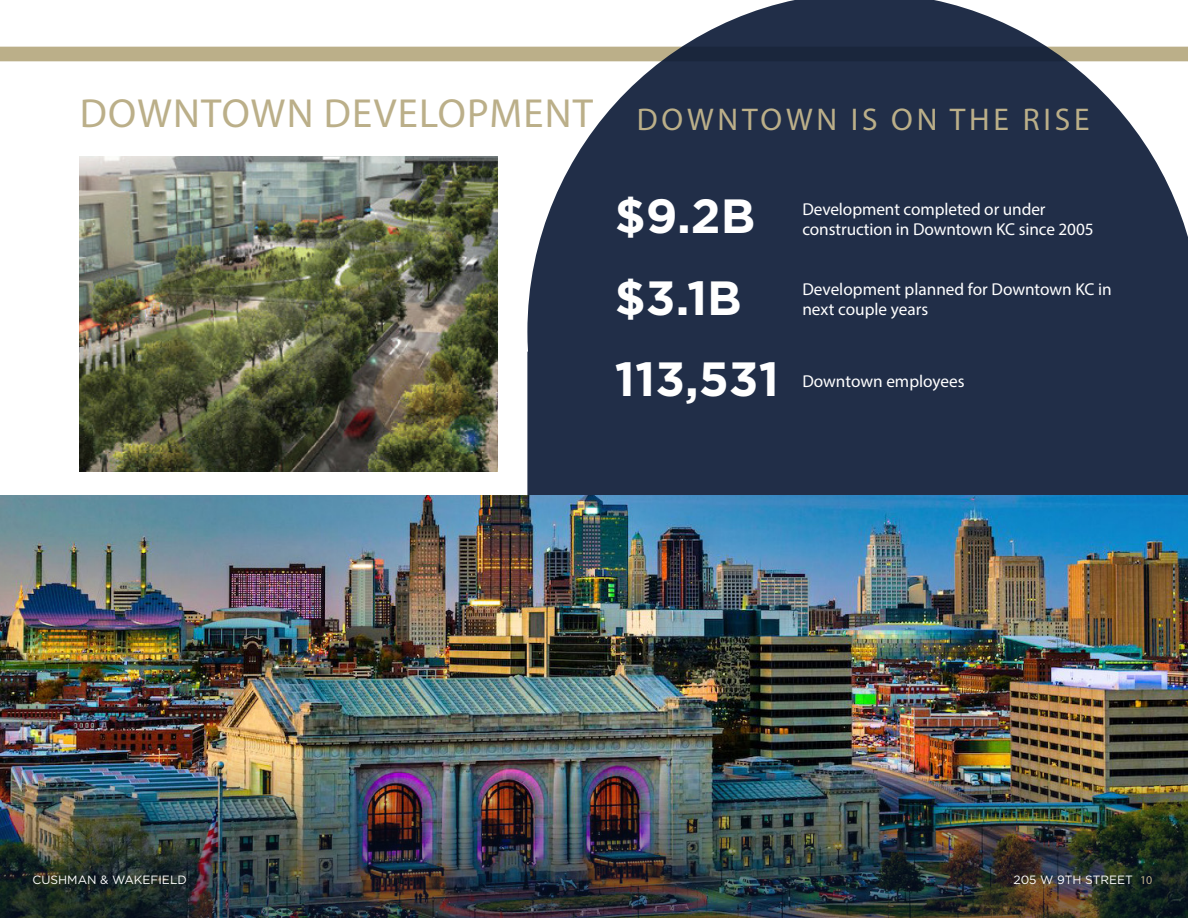
<style>
.page{position:relative;width:1188px;height:918px;background:#fff}
.page>*{position:absolute;margin:0;border:0;box-sizing:border-box;transform-origin:0 0}
.t1{font:700 48px "Gotham";color:#fff}
.t2{font:40.8px "Myriad Pro";letter-spacing:.03em;color:#bbaf89}
.Header_b{font:31.5px "Myriad Pro";letter-spacing:.12em;color:#bbaf89}
.Body{font:17.25px/19.5px "Myriad Pro";letter-spacing:-.005em;color:#fff}
.t3{font:12px "Gotham";color:#fff}
.s1{font-family:"Myriad Pro";color:#bbaf89}
</style>
<div class="page">
<div style="left:0;top:47px;width:527px;height:14px;background:#bbaf89"></div>
<svg style="left:527px;top:0;width:661px;height:495px;background:#3c475d"></svg>
<img style="left:0;top:495px;width:1188px;height:204px">
<img style="left:80px;top:156px;width:418px;height:315px">
<img style="left:0;top:699px;width:1188px;height:219px">
<p class="t2" style="left:80px;top:88px;width:515px">DOWNTOWN DEVELOPMENT</p>
<p class="Header_b" style="left:637px;top:100px;width:454px">DOWNTOWN IS ON THE RISE</p>
<p class="t1" style="left:615px;top:185px;width:142px">$9.2B</p>
<p class="t1" style="left:615px;top:266px;width:128px">$3.1B</p>
<p class="t1" style="left:615px;top:348px;width:165px">113,531</p>
<p class="Body" style="left:802px;top:199px;width:293px">Development completed or under construction in Downtown KC since 2005</p>
<p class="Body" style="left:802px;top:279px;width:311px">Development planned for Downtown KC in next couple years</p>
<p class="Body" style="left:802px;top:371px;width:164px">Downtown employees</p>
<p class="t3" style="left:33px;top:872px;width:156px">CUSHMAN &amp; WAKEFIELD</p>
<p class="t3" style="left:1013px;top:872px;width:140px">205 W 9TH STREET <span class="s1">10</span></p>
</div>
